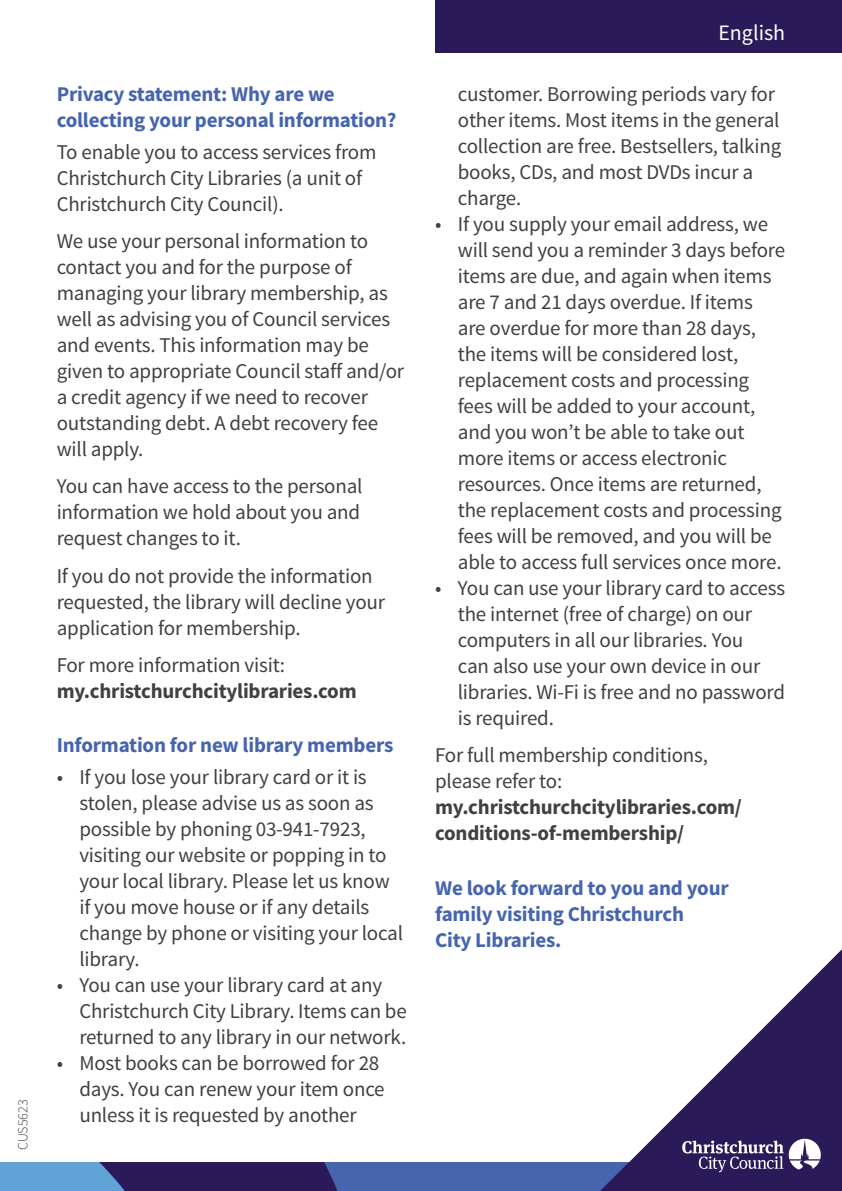
<style>
.page{position:relative;width:842px;height:1191px;background:#fff}
.page>*{position:absolute;margin:0;border:0;box-sizing:border-box;transform-origin:0 0}
.t1{font:22px "Source Sans Pro";color:#fff}
.t2{font:21px/26px "Source Sans Pro";letter-spacing:-.01em;color:#414042}
.t3{font:700 21px/26px "Source Sans Pro";letter-spacing:-.01em;color:#4764af}
.t4{font:700 21px/26px "Source Sans Pro";letter-spacing:-.01em;color:#414042}
.t5{font:300 14px "Source Sans Pro";color:#414042}
</style>
<div class="page">
<div style="left:0;top:1162px;width:842px;height:29px;background:#4764af"></div>
<svg style="left:0;top:1162px;width:338px;height:29px;background:#3c4885"></svg>
<svg style="left:653px;top:949px;width:189px;height:189px"></svg>
<svg style="left:600px;top:1138px;width:242px;height:53px"></svg>
<div style="left:435px;top:0;width:407px;height:52px;background:#2a1a5a"></div>
<p class="t5" style="left:14px;top:1150px;width:52px;rotate:-90deg">CUS5623</p>
<p class="t3" style="left:57px;top:81px;width:341px">Privacy statement: Why are we collecting your personal information?</p>
<p class="t2" style="left:57px;top:139px;width:321px">To enable you to access services from<br>Christchurch City Libraries (a unit of<br>Christchurch City Council).</p>
<p class="t2" style="left:57px;top:228px;width:349px">We use your personal information to contact you and for the purpose of managing your library membership, as well as advising you of Council services and events. This information may be given to appropriate Council staff and/or a credit agency if we need to recover outstanding debt. A debt recovery fee will apply.</p>
<p class="t2" style="left:57px;top:474px;width:307px;text-align:justify">You can have access to the personal information we hold about you and request changes to it.</p>
<p class="t2" style="left:57px;top:563px;width:330px">If you do not provide the information requested, the library will decline your application for membership.</p>
<p class="t2" style="left:57px;top:652px;width:230px">For more information visit:</p>
<p class="t4" style="left:57px;top:678px;width:301px">my.christchurchcitylibraries.com</p>
<p class="t3" style="left:57px;top:732px;width:338px">Information for new library members</p>
<p class="t2" style="left:79px;top:764px;width:325px;text-indent:-23px">• If you lose your library card or it is stolen, please advise us as soon as possible by phoning 03-941-7923, visiting our website or popping in to your local library. Please let us know if you move house or if any details change by phone or visiting your local library.</p>
<p class="t2" style="left:79px;top:972px;width:329px;text-indent:-23px">• You can use your library card at any<br>Christchurch City Library. Items can be returned to any library in our network.</p>
<p class="t2" style="left:79px;top:1050px;width:307px;text-indent:-23px">• Most books can be borrowed for 28 days. You can renew your item once unless it is requested by another</p>
<p class="t1" style="left:718px;top:19px;width:68px">English</p>
<p class="t2" style="left:458px;top:81px;width:325px">customer. Borrowing periods vary for other items. Most items in the general collection are free. Bestsellers, talking books, CDs, and most DVDs incur a charge.</p>
<p class="t2" style="left:458px;top:211px;width:329px;text-indent:-23px">• If you supply your email address, we will send you a reminder 3 days before items are due, and again when items are 7 and 21 days overdue. If items are overdue for more than 28 days, the items will be considered lost, replacement costs and processing fees will be added to your account, and you won’t be able to take out more items or access electronic resources. Once items are returned, the replacement costs and processing fees will be removed, and you will be able to access full services once more.</p>
<p class="t2" style="left:458px;top:575px;width:329px;text-indent:-23px">• You can use your library card to access the internet (free of charge) on our computers in all our libraries. You<br>can also use your own device in our libraries. Wi-Fi is free and no password is required.</p>
<p class="t2" style="left:435px;top:742px;width:274px">For full membership conditions, please refer to:</p>
<p class="t4" style="left:435px;top:794px;width:308px">my.christchurchcitylibraries.com/ conditions-of-membership/</p>
<p class="t3" style="left:435px;top:874px;width:295px">We look forward to you and your family visiting Christchurch<br>City Libraries.</p>
</div>
